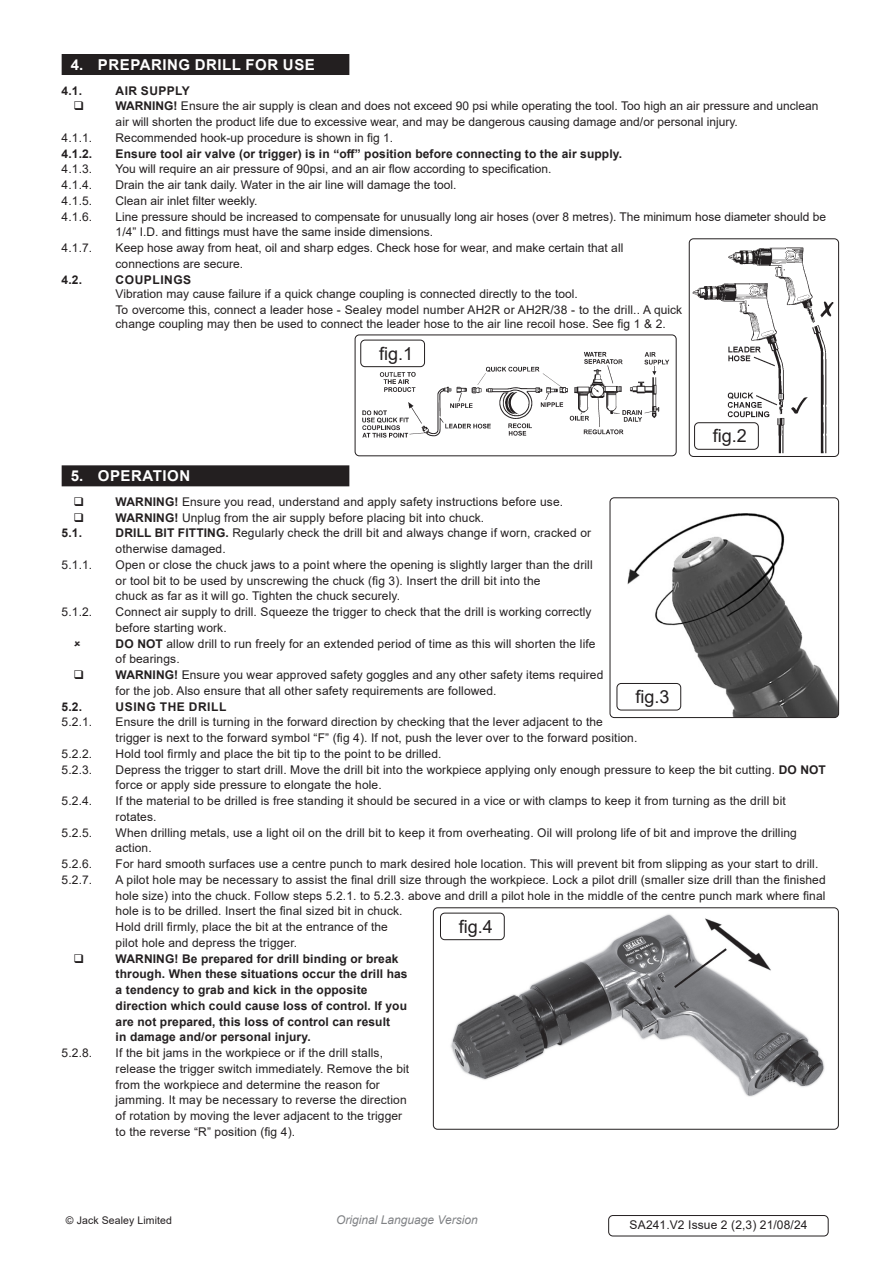
<style>
.page{position:relative;width:893px;height:1263px;background:#fff}
.page>*{position:absolute;margin:0;border:0;box-sizing:border-box;transform-origin:0 0}
.t1{font:18px "Arial";color:#231f20}
.t2{font:700 15px "Arial";letter-spacing:.035em;color:#fff}
.Normal{font:12px/15.8px "Arial";letter-spacing:.01em;color:#231f20}
.t3{font:700 12px/15.8px "Arial";letter-spacing:.01em;color:#231f20}
.Body__Footer{font:12px "Arial";letter-spacing:.01em;color:#231f20}
.t4{font:italic 12px "Arial";color:#808285}
.t5{font:700 12px "Arial";letter-spacing:.045em;color:#231f20}
.t6{font:700 12px "Arial";letter-spacing:.035em;color:#231f20}
.Body__Justified__7pt{font:10.5px "Arial";letter-spacing:.01em;color:#231f20}
.s1{font-weight:700}
</style>
<div class="page">
<div style="left:62px;top:54px;width:287px;height:21px;background:#231f20"></div>
<div style="left:62px;top:465px;width:287px;height:21px;background:#231f20"></div>
<img style="left:689px;top:247px;width:145px;height:209px">
<div style="left:689px;top:238px;width:150px;height:219px;border:1px solid #231f20;border-radius:4px"></div>
<div style="left:694px;top:422px;width:65px;height:28px;border:1px solid #231f20;border-radius:4px"></div>
<img style="left:362px;top:345px;width:307px;height:93px">
<div style="left:355px;top:335px;width:321px;height:121px;border:1px solid #231f20;border-radius:4px"></div>
<div style="left:360px;top:340px;width:65px;height:27px;border:1px solid #231f20;border-radius:4px"></div>
<img style="left:628px;top:513px;width:211px;height:204px">
<div style="left:610px;top:497px;width:229px;height:221px;border:1px solid #231f20;border-radius:4px"></div>
<div style="left:617px;top:683px;width:64px;height:27px;border:1px solid #231f20;border-radius:4px"></div>
<img style="left:433px;top:909px;width:405px;height:220px">
<div style="left:433px;top:907px;width:406px;height:222px;border:1px solid #231f20;border-radius:4px"></div>
<div style="left:440px;top:913px;width:65px;height:27px;border:1px solid #231f20;border-radius:4px"></div>
<div style="left:608px;top:1215px;width:220px;height:21px;border:1px solid #231f20;border-radius:4px"></div>
<p class="t2" style="left:71px;top:54px;width:245px">4. PREPARING DRILL FOR USE</p>
<p class="t3" style="left:62px;top:83px;width:22px">4.1.</p>
<p class="t6" style="left:116px;top:82px;width:76px">AIR SUPPLY</p>
<p class="Normal" style="left:116px;top:98px;width:704px"><span class="s1">WARNING!</span> Ensure the air supply is clean and does not exceed 90 psi while operating the tool. Too high an air pressure and unclean air will shorten the product life due to excessive wear, and may be dangerous causing damage and/or personal injury.</p>
<p class="Normal" style="left:62px;top:130px;width:32px">4.1.1.</p>
<p class="Normal" style="left:116px;top:130px;width:279px">Recommended hook-up procedure is shown in fig 1.</p>
<p class="t3" style="left:62px;top:146px;width:32px">4.1.2.</p>
<p class="t3" style="left:116px;top:146px;width:508px">Ensure tool air valve (or trigger) is in “off” position before connecting to the air supply.</p>
<p class="Normal" style="left:62px;top:161px;width:32px">4.1.3.</p>
<p class="Normal" style="left:116px;top:161px;width:437px">You will require an air pressure of 90psi, and an air flow according to specification.</p>
<p class="Normal" style="left:62px;top:177px;width:32px">4.1.4.</p>
<p class="Normal" style="left:116px;top:177px;width:342px">Drain the air tank daily. Water in the air line will damage the tool.</p>
<p class="Normal" style="left:62px;top:193px;width:32px">4.1.5.</p>
<p class="Normal" style="left:116px;top:193px;width:143px">Clean air inlet filter weekly.</p>
<p class="Normal" style="left:62px;top:208px;width:32px">4.1.6.</p>
<p class="Normal" style="left:116px;top:208px;width:712px">Line pressure should be increased to compensate for unusually long air hoses (over 8 metres). The minimum hose diameter should be<br>1/4” I.D. and fittings must have the same inside dimensions.</p>
<p class="Normal" style="left:62px;top:240px;width:32px">4.1.7.</p>
<p class="Normal" style="left:116px;top:240px;width:509px">Keep hose away from heat, oil and sharp edges. Check hose for wear, and make certain that all connections are secure.</p>
<p class="t3" style="left:62px;top:272px;width:22px">4.2.</p>
<p class="t5" style="left:116px;top:271px;width:77px">COUPLINGS</p>
<p class="Normal" style="left:116px;top:286px;width:464px">Vibration may cause failure if a quick change coupling is connected directly to the tool.</p>
<p class="Normal" style="left:116px;top:302px;width:568px;line-height:14.4px">To overcome this, connect a leader hose - Sealey model number AH2R or AH2R/38 - to the drill.. A quick change coupling may then be used to connect the leader hose to the air line recoil hose. See fig 1 &amp; 2.</p>
<p class="t1" style="left:379px;top:341px;width:36px">fig.1</p>
<p class="t1" style="left:713px;top:423px;width:36px">fig.2</p>
<p class="t2" style="left:71px;top:465px;width:121px">5. OPERATION</p>
<p class="Normal" style="left:116px;top:494px;width:449px"><span class="s1">WARNING!</span> Ensure you read, understand and apply safety instructions before use.</p>
<p class="Normal" style="left:116px;top:509px;width:370px"><span class="s1">WARNING!</span> Unplug from the air supply before placing bit into chuck.</p>
<p class="t3" style="left:62px;top:525px;width:22px">5.1.</p>
<p class="Normal" style="left:116px;top:525px;width:477px"><span class="s1">DRILL BIT FITTING.</span> Regularly check the drill bit and always change if worn, cracked or otherwise damaged.</p>
<p class="Normal" style="left:62px;top:557px;width:32px">5.1.1.</p>
<p class="Normal" style="left:116px;top:557px;width:479px">Open or close the chuck jaws to a point where the opening is slightly larger than the drill or tool bit to be used by unscrewing the chuck (fig 3). Insert the drill bit into the<br>chuck as far as it will go. Tighten the chuck securely.</p>
<p class="Normal" style="left:62px;top:604px;width:32px">5.1.2.</p>
<p class="Normal" style="left:116px;top:604px;width:477px">Connect air supply to drill. Squeeze the trigger to check that the drill is working correctly before starting work.</p>
<p class="Normal" style="left:116px;top:635px;width:481px"><span class="s1">DO NOT</span> allow drill to run freely for an extended period of time as this will shorten the life of bearings.</p>
<p class="Normal" style="left:116px;top:667px;width:489px"><span class="s1">WARNING!</span> Ensure you wear approved safety goggles and any other safety items required for the job. Also ensure that all other safety requirements are followed.</p>
<p class="t3" style="left:62px;top:699px;width:22px">5.2.</p>
<p class="t5" style="left:116px;top:698px;width:112px">USING THE DRILL</p>
<p class="Normal" style="left:62px;top:714px;width:32px">5.2.1.</p>
<p class="Normal" style="left:116px;top:714px;width:523px">Ensure the drill is turning in the forward direction by checking that the lever adjacent to the trigger is next to the forward symbol “F” (fig 4). If not, push the lever over to the forward position.</p>
<p class="Normal" style="left:62px;top:746px;width:32px">5.2.2.</p>
<p class="Normal" style="left:116px;top:746px;width:327px">Hold tool firmly and place the bit tip to the point to be drilled.</p>
<p class="Normal" style="left:62px;top:761px;width:32px">5.2.3.</p>
<p class="Normal" style="left:116px;top:761px;width:712px">Depress the trigger to start drill. Move the drill bit into the workpiece applying only enough pressure to keep the bit cutting. <span class="s1">DO NOT </span>force or apply side pressure to elongate the hole.</p>
<p class="Normal" style="left:62px;top:793px;width:32px">5.2.4.</p>
<p class="Normal" style="left:116px;top:793px;width:672px">If the material to be drilled is free standing it should be secured in a vice or with clamps to keep it from turning as the drill bit rotates.</p>
<p class="Normal" style="left:62px;top:824px;width:32px">5.2.5.</p>
<p class="Normal" style="left:116px;top:824px;width:683px">When drilling metals, use a light oil on the drill bit to keep it from overheating. Oil will prolong life of bit and improve the drilling action.</p>
<p class="Normal" style="left:62px;top:856px;width:32px">5.2.6.</p>
<p class="Normal" style="left:116px;top:856px;width:704px">For hard smooth surfaces use a centre punch to mark desired hole location. This will prevent bit from slipping as your start to drill.</p>
<p class="Normal" style="left:62px;top:872px;width:32px">5.2.7.</p>
<p class="Normal" style="left:116px;top:872px;width:712px">A pilot hole may be necessary to assist the final drill size through the workpiece. Lock a pilot drill (smaller size drill than the finished hole size) into the chuck. Follow steps 5.2.1. to 5.2.3. above and drill a pilot hole in the middle of the centre punch mark where final hole is to be drilled. Insert the final sized bit in chuck.<br>Hold drill firmly, place the bit at the entrance of the<br>pilot hole and depress the trigger.</p>
<p class="t3" style="left:116px;top:951px;width:293px">WARNING! Be prepared for drill binding or break through. When these situations occur the drill has a tendency to grab and kick in the opposite direction which could cause loss of control. If you are not prepared, this loss of control can result<br>in damage and/or personal injury.</p>
<p class="Normal" style="left:62px;top:1045px;width:32px">5.2.8.</p>
<p class="Normal" style="left:116px;top:1045px;width:295px">If the bit jams in the workpiece or if the drill stalls, release the trigger switch immediately. Remove the bit from the workpiece and determine the reason for jamming. It may be necessary to reverse the direction of rotation by moving the lever adjacent to the trigger to the reverse “R” position (fig 4).</p>
<p class="t1" style="left:635px;top:684px;width:36px">fig.3</p>
<p class="t1" style="left:459px;top:914px;width:36px">fig.4</p>
<p class="Body__Justified__7pt" style="left:66px;top:1213px;width:108px">© Jack Sealey Limited</p>
<p class="t4" style="left:336px;top:1212px;width:143px">Original Language Version</p>
<p class="Body__Footer" style="left:630px;top:1216px;width:179px">SA241.V2 Issue 2 (2,3) 21/08/24</p>
</div>
